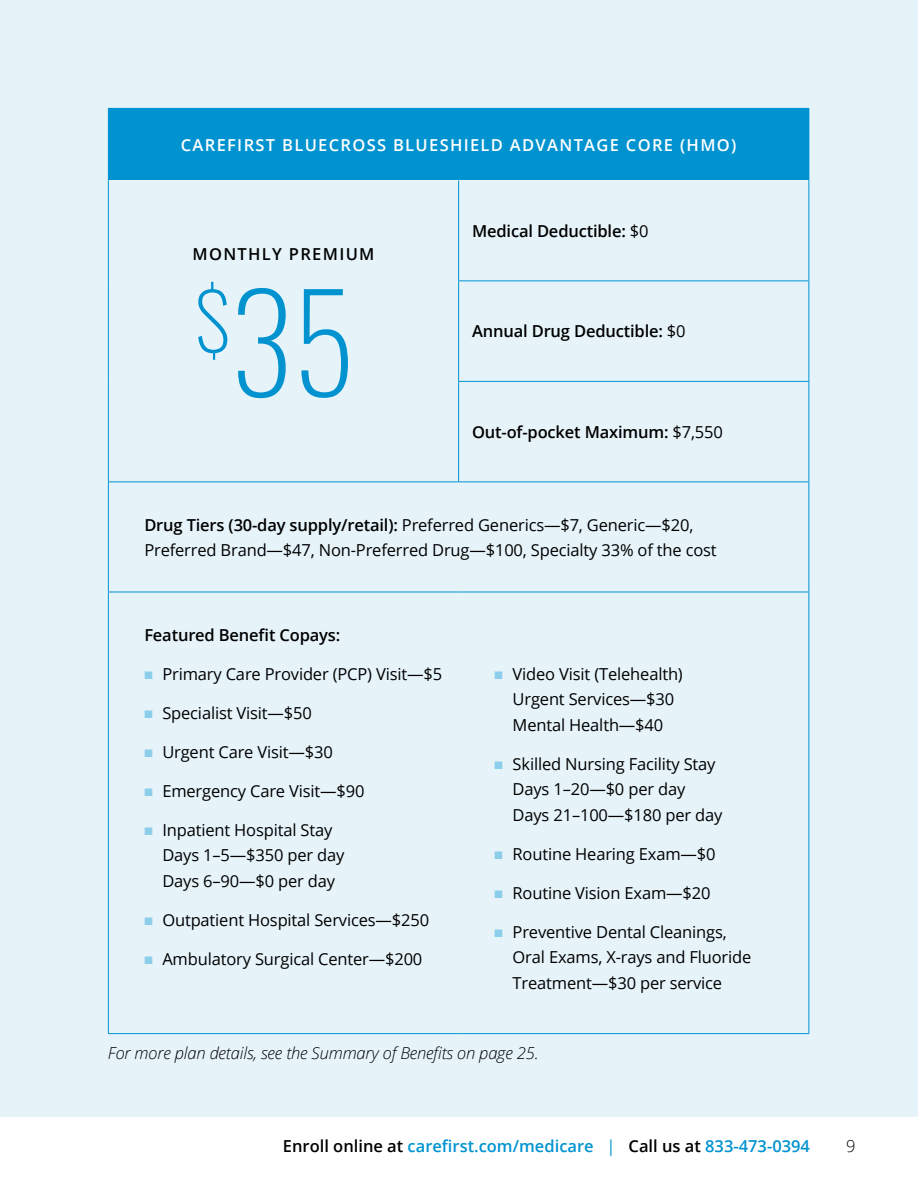
<style>
.page{position:relative;width:918px;height:1188px;background:#e6f4fa}
.page>*{position:absolute;margin:0;border:0;box-sizing:border-box;transform-origin:0 0}
.t1{font:200 132.75px "Oswald";color:#0093d0}
.t2{font:16.5px/25.5px "Open Sans";letter-spacing:-.01em;color:#000}
.t3{font:600 16.5px "Open Sans";letter-spacing:-.01em;color:#000}
.t4{font:600 16.5px "Open Sans";color:#0093d0}
.t5{font:italic 300 16.5px "Open Sans";letter-spacing:-.01em;color:#000}
.t6{font:600 16.5px "Open Sans";letter-spacing:.08em;color:#fff}
.t7{font:600 16.5px "Open Sans";letter-spacing:.08em;color:#000}
.t8{font:300 16.5px "Open Sans";color:#000}
.s1{font-weight:400}
.s2{font-weight:600}
.s3{color:#8cceea}
.s4{color:#000}
</style>
<div class="page">
<div style="left:0;top:1117px;width:918px;height:71px;background:#fff"></div>
<div style="left:108px;top:108px;width:701px;height:72px;background:#0093d0"></div>
<hr style="left:108px;top:180px;width:1px;height:101px;background:#0093d0">
<hr style="left:458px;top:180px;width:1px;height:100px;background:#0093d0">
<hr style="left:808px;top:180px;width:1px;height:100px;background:#0093d0">
<hr style="left:108px;top:281px;width:1px;height:100px;background:#0093d0">
<hr style="left:458px;top:280px;width:351px;height:1px;background:#0093d0">
<hr style="left:458px;top:281px;width:1px;height:100px;background:#0093d0">
<hr style="left:808px;top:281px;width:1px;height:100px;background:#0093d0">
<hr style="left:108px;top:381px;width:1px;height:101px;background:#0093d0">
<hr style="left:458px;top:381px;width:351px;height:1px;background:#0093d0">
<hr style="left:458px;top:382px;width:1px;height:100px;background:#0093d0">
<hr style="left:808px;top:382px;width:1px;height:100px;background:#0093d0">
<hr style="left:108px;top:482px;width:351px;height:1px;background:#0093d0">
<hr style="left:108px;top:482px;width:1px;height:110px;background:#0093d0">
<hr style="left:459px;top:482px;width:350px;height:1px;background:#0093d0">
<hr style="left:808px;top:482px;width:1px;height:110px;background:#0093d0">
<hr style="left:108px;top:592px;width:351px;height:1px;background:#0093d0">
<hr style="left:108px;top:592px;width:1px;height:441px;background:#0093d0">
<hr style="left:459px;top:592px;width:350px;height:1px;background:#0093d0">
<hr style="left:808px;top:592px;width:1px;height:441px;background:#0093d0">
<hr style="left:108px;top:1033px;width:351px;height:1px;background:#0093d0">
<hr style="left:459px;top:1033px;width:350px;height:1px;background:#0093d0">
<p class="t6" style="left:181px;top:133px;width:557px">CAREFIRST BLUECROSS BLUESHIELD ADVANTAGE CORE (HMO)</p>
<p class="t7" style="left:193px;top:243px;width:183px">MONTHLY PREMIUM</p>
<h1 class="t1" style="left:195px;top:225px;width:162px"><sup>$</sup>35</h1>
<p class="t3" style="left:472px;top:220px;width:178px">Medical Deductible: <span class="s1">$0</span></p>
<p class="t3" style="left:472px;top:320px;width:215px">Annual Drug Deductible: <span class="s1">$0</span></p>
<p class="t3" style="left:472px;top:421px;width:252px">Out-of-pocket Maximum: <span class="s1">$7,550</span></p>
<p class="t2" style="left:144px;top:511px;width:574px"><span class="s2">Drug Tiers (30-day supply/retail):</span> Preferred Generics—$7, Generic—$20,<br>Preferred Brand—$47, Non-Preferred Drug—$100, Specialty 33% of the cost</p>
<p class="t3" style="left:144px;top:623px;width:197px">Featured Benefit Copays:</p>
<p class="t2" style="left:144px;top:660px;width:299px"><span class="s3">■</span> Primary Care Provider (PCP) Visit—$5</p>
<p class="t2" style="left:144px;top:699px;width:169px"><span class="s3">■</span> Specialist Visit—$50</p>
<p class="t2" style="left:144px;top:738px;width:190px"><span class="s3">■</span> Urgent Care Visit—$30</p>
<p class="t2" style="left:144px;top:777px;width:222px"><span class="s3">■</span> Emergency Care Visit—$90</p>
<p class="t2" style="left:162px;top:816px;width:184px;text-indent:-18px"><span class="s3">■</span> Inpatient Hospital Stay<br>Days 1–5—$350 per day<br>Days 6–90—$0 per day</p>
<p class="t2" style="left:144px;top:906px;width:286px"><span class="s3">■</span> Outpatient Hospital Services—$250</p>
<p class="t2" style="left:144px;top:945px;width:280px"><span class="s3">■</span> Ambulatory Surgical Center—$200</p>
<p class="t2" style="left:495px;top:660px;width:190px;text-align:center"><span class="s3">■</span> Video Visit (Telehealth)<br>Urgent Services—$30<br>Mental Health—$40</p>
<p class="t2" style="left:513px;top:750px;width:211px;text-indent:-18px"><span class="s3">■</span> Skilled Nursing Facility Stay<br>Days 1–20—$0 per day<br>Days 21–100—$180 per day</p>
<p class="t2" style="left:495px;top:840px;width:223px"><span class="s3">■</span> Routine Hearing Exam—$0</p>
<p class="t2" style="left:495px;top:879px;width:217px"><span class="s3">■</span> Routine Vision Exam—$20</p>
<p class="t2" style="left:513px;top:918px;width:240px;text-indent:-18px"><span class="s3">■</span> Preventive Dental Cleanings,<br>Oral Exams, X-rays and Fluoride<br>Treatment—$30 per service</p>
<p class="t5" style="left:108px;top:1042px;width:432px">For more plan details, see the Summary of Benefits on page 25.</p>
<p class="t4" style="left:283px;top:1134px;width:529px"><span class="s4">Enroll online at</span> carefirst.com/medicare <span class="s1">|</span> <span class="s4">Call us at</span> 833-473-0394</p>
<p class="t8" style="left:846px;top:1134px;width:11px">9</p>
</div>
